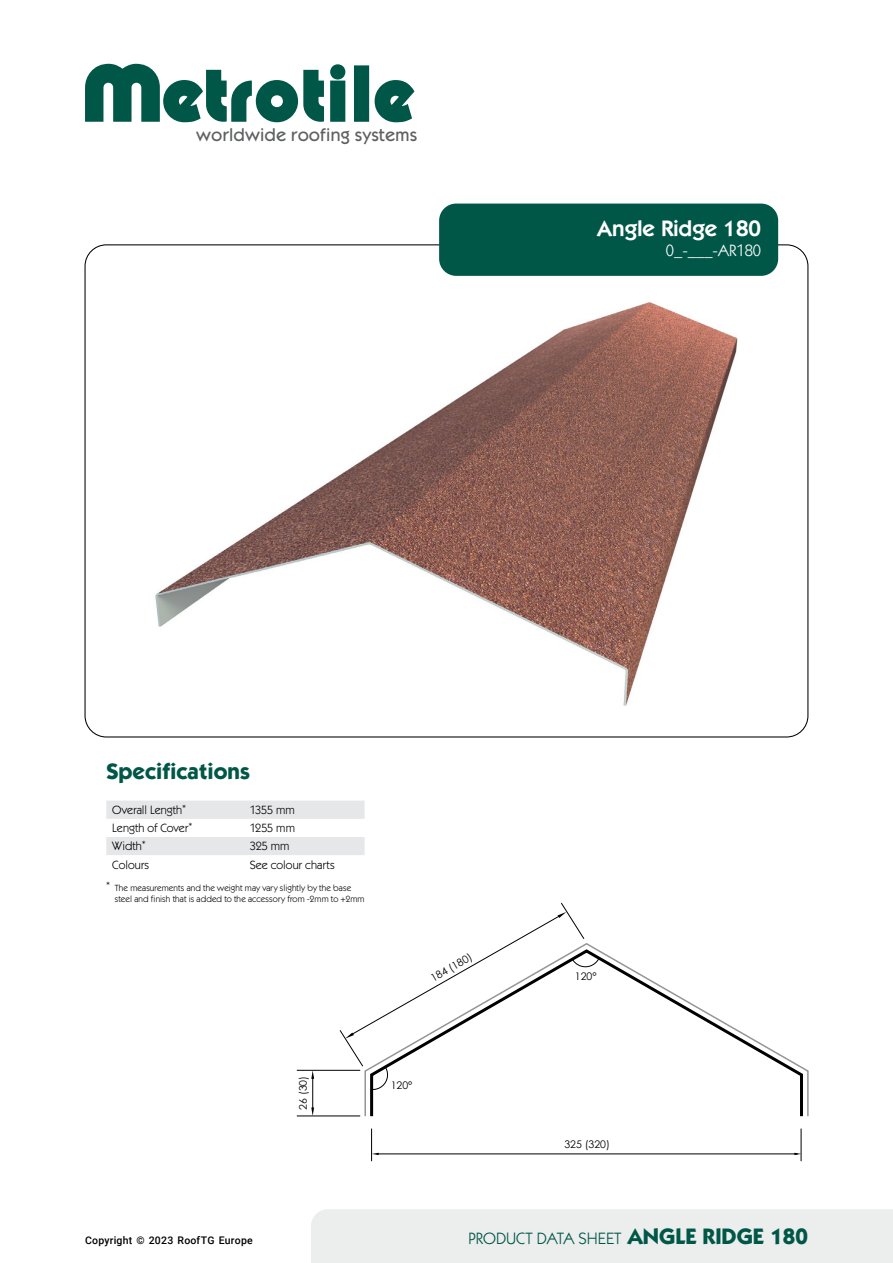
<style>
.page{position:relative;width:893px;height:1263px;background:#fff}
.page>*{position:absolute;margin:0;border:0;box-sizing:border-box;transform-origin:0 0}
.t1{font:700 22.5px "ITC Kabel Std";color:#005747}
.t2{font:600 22.5px "ITC Kabel Std";color:#fff}
.t3{font:500 18.6px "Kabel Itc TOT";color:#5f6062}
.t4{font:16.5px "ITC Kabel Std";color:#005747}
.t5{font:16.5px "ITC Kabel Std";color:#fff}
.t6{font:12px "ITC Kabel Std";letter-spacing:.005em;color:#000}
.t7{font:10.5px "Century Gothic";color:#000}
.t8{font:500 10.5px "Roboto";letter-spacing:.025em;color:#000}
.t9{font:9px/10.8px "ITC Kabel Std";letter-spacing:.015em;color:#000}
.s1{font-weight:700;font-size:22.5px}
</style>
<div class="page">
<svg style="left:85px;top:64px;width:239px;height:58px"></svg>
<svg style="left:330px;top:64px;width:15px;height:58px"></svg>
<div style="left:354px;top:65px;width:15px;height:57px;background:#005747"></div>
<svg style="left:375px;top:80px;width:39px;height:42px"></svg>
<div style="left:439px;top:204px;width:339px;height:72px;background:#005747;border-radius:17px"></div>
<svg style="left:106px;top:800px;width:259px;height:55px"></svg>
<div style="left:311px;top:1209px;width:582px;height:54px;background:#eceded"></div>
<svg style="left:311px;top:1107px;width:3px;height:9px"></svg>
<svg style="left:311px;top:1071px;width:3px;height:8px"></svg>
<hr style="left:297px;top:1116px;width:63px;height:1px;background:#000">
<hr style="left:297px;top:1070px;width:63px;height:1px;background:#000">
<hr style="left:312px;top:1076px;width:1px;height:32px;background:#000">
<svg style="left:340px;top:903px;width:245px;height:168px"></svg>
<img style="left:155px;top:302px;width:583px;height:404px">
<svg style="left:364px;top:942px;width:445px;height:175px"></svg>
<hr style="left:801px;top:1129px;width:1px;height:32px;background:#000">
<hr style="left:371px;top:1129px;width:1px;height:32px;background:#000">
<hr style="left:377px;top:1154px;width:420px;height:1px;background:#000">
<svg style="left:372px;top:1153px;width:7px;height:2px"></svg>
<h2 class="t3" style="left:196px;top:125px;width:223px">worldwide roofing systems</h2>
<h1 class="t2" style="left:597px;top:215px;width:165px">Angle Ridge 180</h1>
<h3 class="t5" style="left:666px;top:241px;width:97px">0_-___-AR180</h3>
<h1 class="t1" style="left:106px;top:758px;width:145px">Specifications</h1>
<h3 class="t6" style="left:112px;top:803px;width:75px">Overall Length<sup>*</sup></h3>
<h3 class="t6" style="left:250px;top:803px;width:47px">1355 mm</h3>
<h3 class="t6" style="left:112px;top:821px;width:82px">Length of Cover<sup>*</sup></h3>
<h3 class="t6" style="left:250px;top:821px;width:47px">1255 mm</h3>
<h3 class="t6" style="left:112px;top:839px;width:35px">Width<sup>*</sup></h3>
<h3 class="t6" style="left:250px;top:839px;width:41px">325 mm</h3>
<h3 class="t6" style="left:112px;top:858px;width:38px">Colours</h3>
<h3 class="t6" style="left:250px;top:858px;width:87px">See colour charts</h3>
<p class="t9" style="left:115px;top:882px;width:251px;text-indent:-9px">* The measurements and the weight may vary slightly by the base steel and finish that is added to the accessory from -2mm to +2mm</p>
<p class="t7" style="left:428px;top:972px;width:47px;rotate:-30deg">184 (180)</p>
<p class="t7" style="left:575px;top:969px;width:23px">120°</p>
<p class="t7" style="left:296px;top:1110px;width:35px;rotate:-90deg">26 (30)</p>
<p class="t8" style="left:85px;top:1233px;width:169px">Copyright © 2023 RoofTG Europe</p>
<p class="t7" style="left:391px;top:1078px;width:23px">120°</p>
<p class="t7" style="left:564px;top:1137px;width:47px">325 (320)</p>
<h3 class="t4" style="left:468px;top:1229px;width:341px">PRODUCT DATA SHEET <span class="s1">ANGLE RIDGE 180</span></h3>
</div>
